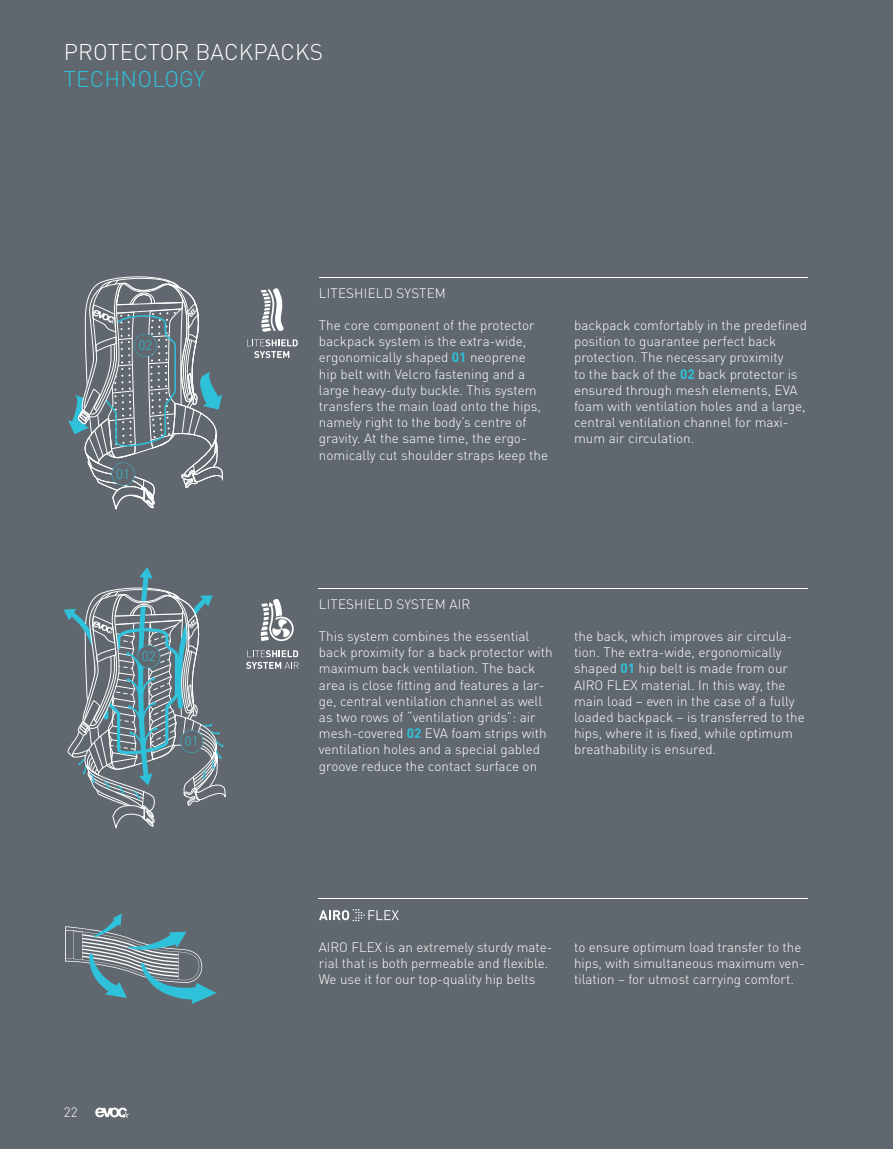
<style>
.page{position:relative;width:893px;height:1149px;background:#fff}
.page>*{position:absolute;margin:0;border:0;box-sizing:border-box;transform-origin:0 0}
.t1{font:300 22.5px "DINOT";letter-spacing:.005em;color:#fff}
.t2{font:300 22.5px "DINOT";letter-spacing:.01em;color:#2fc1da}
.t3{font:300 13.5px/16.2px "DINOT";color:#fff}
.t4{font:300 13.5px "DINOT";color:#2fc1da}
.s1{font-weight:700;color:#2fc1da}
</style>
<div class="page">
<div style="left:0;top:0;width:893px;height:1148px;background:#60676e"></div>
<svg style="left:247px;top:288px;width:51px;height:70px"></svg>
<svg style="left:246px;top:599px;width:53px;height:70px"></svg>
<svg style="left:64px;top:276px;width:162px;height:553px"></svg>
<hr style="left:319px;top:587px;width:489px;height:1px;background:#fff">
<hr style="left:319px;top:898px;width:489px;height:1px;background:#fff">
<hr style="left:319px;top:277px;width:489px;height:1px;background:#fff">
<svg style="left:319px;top:909px;width:80px;height:12px"></svg>
<svg style="left:65px;top:913px;width:152px;height:90px"></svg>
<svg style="left:95px;top:1107px;width:34px;height:10px"></svg>
<h1 class="t1" style="left:64px;top:44px;width:261px">PROTECTOR BACKPACKS</h1>
<h1 class="t2" style="left:64px;top:71px;width:143px">TECHNOLOGY</h1>
<p class="t4" style="left:139px;top:340px;width:15px">02</p>
<p class="t4" style="left:116px;top:469px;width:15px">01</p>
<p class="t4" style="left:142px;top:651px;width:15px">02</p>
<p class="t4" style="left:185px;top:736px;width:15px">01</p>
<p class="t3" style="left:64px;top:1105px;width:15px">22</p>
<p class="t3" style="left:319px;top:286px;width:128px">LITESHIELD SYSTEM</p>
<p class="t3" style="left:319px;top:318px;width:231px">The core component of the protector backpack system is the extra-wide, ergonomically shaped <span class="s1">01</span> neoprene<br>hip belt with Velcro fastening and a large heavy-duty buckle. This system transfers the main load onto the hips, namely right to the body’s centre of gravity. At the same time, the ergo&shy;nomically cut shoulder straps keep the</p>
<p class="t3" style="left:574px;top:318px;width:234px">backpack comfortably in the predefined position to guarantee perfect back protection. The necessary proximity<br>to the back of the <span class="s1">02</span> back protector is ensured through mesh elements, EVA foam with ventilation holes and a large, central ventilation channel for maxi&shy;mum air circulation.</p>
<p class="t3" style="left:319px;top:597px;width:153px">LITESHIELD SYSTEM AIR</p>
<p class="t3" style="left:319px;top:629px;width:235px">This system combines the essential back proximity for a back protector with maximum back ventilation. The back area is close fitting and features a lar&shy;ge, central ventilation channel as well as two rows of “ventilation grids”: air mesh-covered <span class="s1">02</span> EVA foam strips with ventilation holes and a special gabled groove reduce the contact surface on</p>
<p class="t3" style="left:574px;top:629px;width:232px">the back, which improves air circula&shy;tion. The extra-wide, ergonomically shaped <span class="s1">01</span> hip belt is made from our AIRO FLEX material. In this way, the main load – even in the case of a fully loaded backpack – is transferred to the hips, where it is fixed, while optimum breathability is ensured.</p>
<p class="t3" style="left:319px;top:940px;width:235px">AIRO FLEX is an extremely sturdy mate&shy;rial that is both permeable and flexible.<br>We use it for our top-quality hip belts</p>
<p class="t3" style="left:574px;top:940px;width:232px">to ensure optimum load transfer to the hips, with simultaneous maximum ven&shy;tilation – for utmost carrying comfort.</p>
</div>
